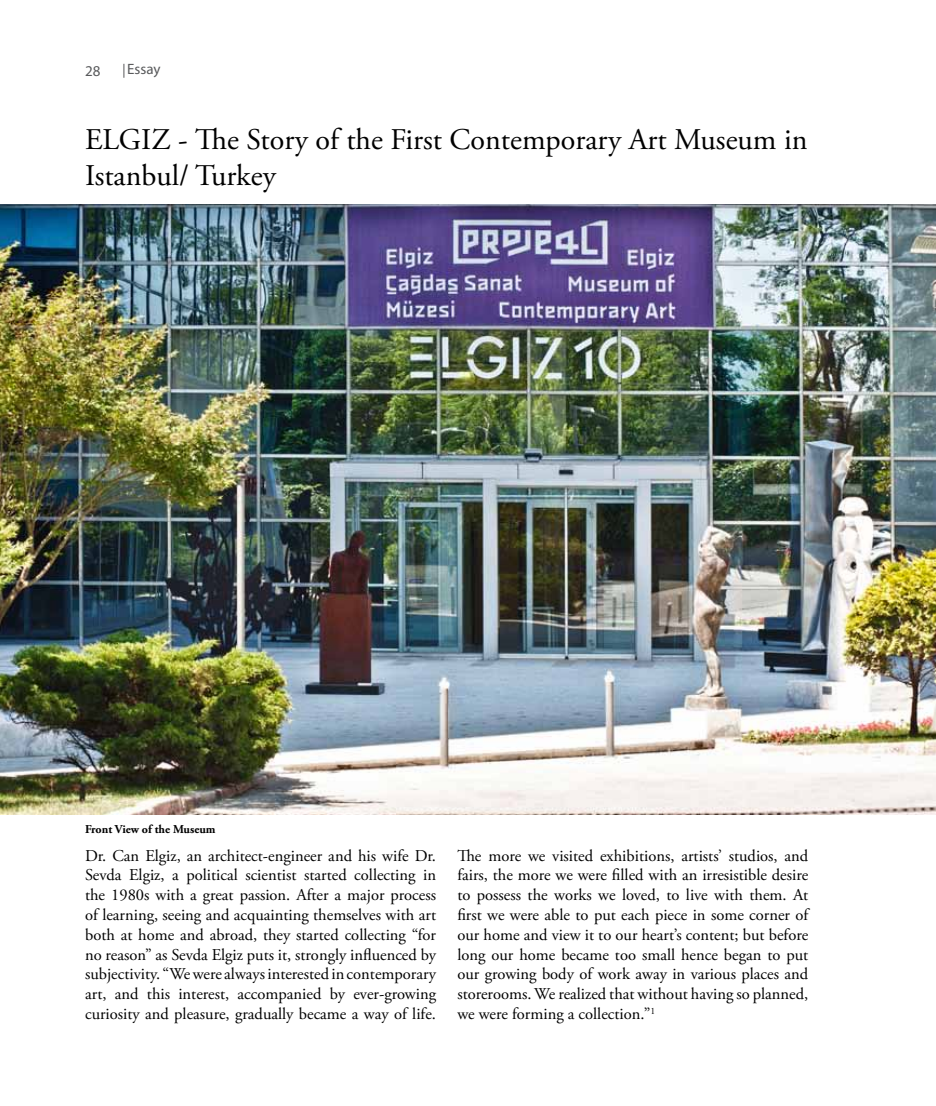
<style>
.page{position:relative;width:936px;height:1106px;background:#fff}
.page>*{position:absolute;margin:0;border:0;box-sizing:border-box;transform-origin:0 0}
.t1{font:30px/36px "Adobe Garamond Pro";color:#000}
.t2{font:16.5px/19.8px "Adobe Garamond Pro";color:#000;text-align:justify}
.t3{font:15px "Myriad Pro";color:#58595b}
.t4{font:700 12px "Adobe Garamond Pro";color:#000}
</style>
<div class="page">
<svg style="left:124px;top:64px;width:1px;height:14px"></svg>
<img style="left:0;top:204px;width:935px;height:610px">
<p class="t3" style="left:85px;top:62px;width:17px">28</p>
<p class="t3" style="left:127px;top:59px;width:35px">Essay</p>
<h1 class="t1" style="left:85px;top:123px;width:724px">ELGIZ - The Story of the First Contemporary Art Museum in<br>Istanbul/ Turkey</h1>
<p class="t4" style="left:85px;top:822px;width:132px">Front View of the Museum</p>
<p class="t2" style="left:85px;top:846px;width:352px">Dr. Can Elgiz, an architect-engineer and his wife Dr.<br>Sevda Elgiz, a political scientist started collecting in the 1980s with a great passion. After a major process of learning, seeing and acquainting themselves with art both at home and abroad, they started collecting “for no reason” as Sevda Elgiz puts it, strongly influenced by subjectivity. “We were always interested in contemporary art, and this interest, accompanied by ever-growing curiosity and pleasure, gradually became a way of life.</p>
<p class="t2" style="left:457px;top:846px;width:352px">The more we visited exhibitions, artists’ studios, and fairs, the more we were filled with an irresistible desire to possess the works we loved, to live with them. At first we were able to put each piece in some corner of our home and view it to our heart’s content; but before long our home became too small hence began to put our growing body of work away in various places and storerooms. We realized that without having so planned, we were forming a collection.”<sup>1</sup></p>
</div>
